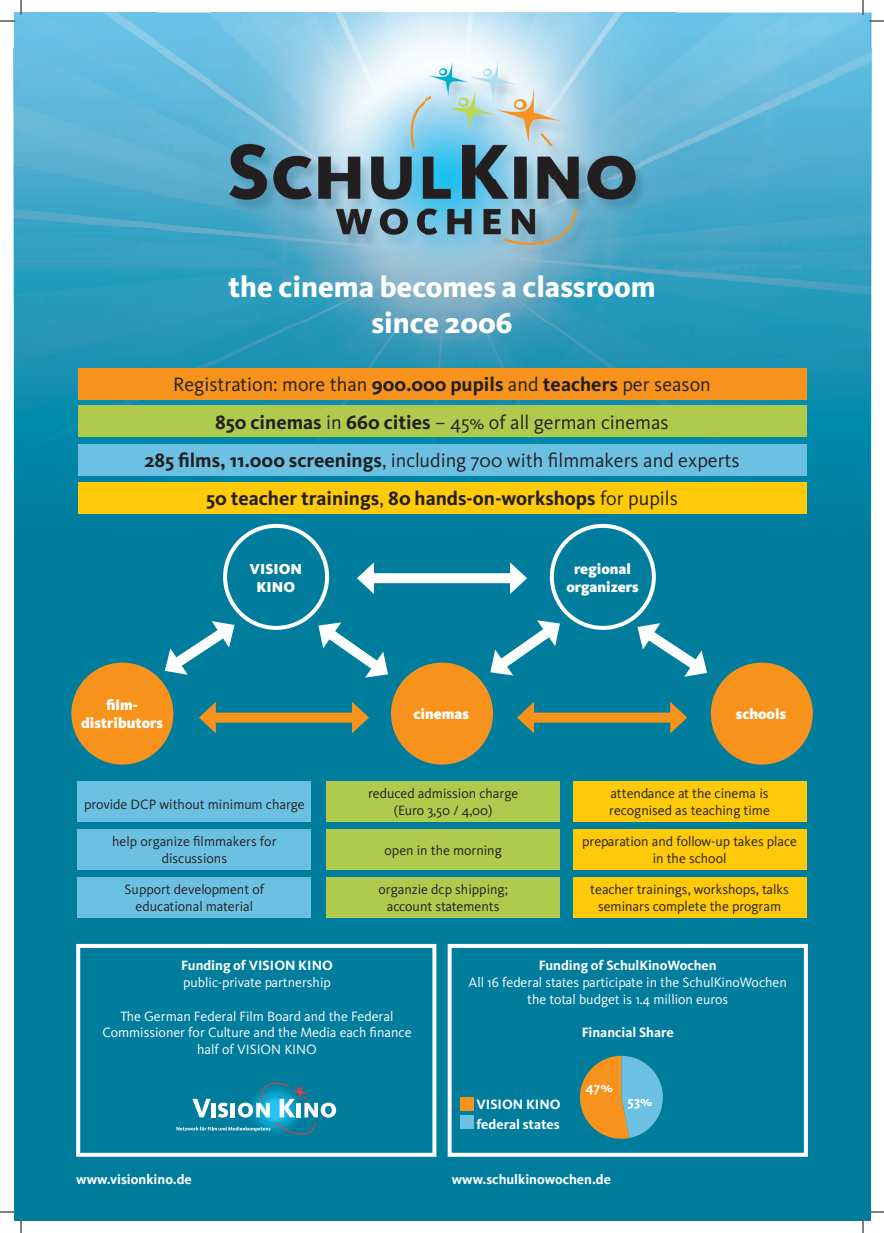
<style>
.page{position:relative;width:884px;height:1233px;background:#fff}
.page>*{position:absolute;margin:0;border:0;box-sizing:border-box;transform-origin:0 0}
.t1{font:800 30px/36px "Kievit";color:#fff;text-align:center}
.t2{font:20px/37.9px "Kievit";color:#231f20;text-align:center}
.t3{font:700 20px "Kievit";color:#231f20}
.t4{font:900 15px/18px "Kievit";color:#fff;text-align:center}
.t5{font:14px/16.8px "Kievit";color:#231f20;text-align:center}
.t6{font:14px/16.8px "Kievit";color:#fff;text-align:center}
.t7{font:700 14px/20.3px "Kievit";color:#fff}
.s1{font-weight:700}
.s2{font-weight:400}
</style>
<div class="page">
<div style="left:14px;top:13px;width:856px;height:1207px;background:#007c9d"></div>
<img style="left:22px;top:12px;width:190px;height:1px">
<img style="left:676px;top:12px;width:195px;height:36px">
<img style="left:692px;top:48px;width:179px;height:609px">
<img style="left:14px;top:13px;width:143px;height:501px">
<img style="left:157px;top:13px;width:55px;height:36px">
<img style="left:676px;top:13px;width:194px;height:36px">
<img style="left:157px;top:49px;width:36px;height:465px">
<img style="left:193px;top:323px;width:35px;height:276px">
<img style="left:657px;top:323px;width:35px;height:191px">
<img style="left:228px;top:399px;width:429px;height:231px">
<img style="left:212px;top:12px;width:464px;height:356px">
<img style="left:162px;top:37px;width:50px;height:286px">
<img style="left:676px;top:37px;width:17px;height:286px">
<div style="left:78px;top:368px;width:728px;height:31px;background:#f7931d"></div>
<div style="left:78px;top:406px;width:728px;height:31px;background:#b0ca4d"></div>
<div style="left:78px;top:444px;width:728px;height:31px;background:#6cc1e3"></div>
<div style="left:78px;top:781px;width:233px;height:40px;background:#6cc1e3"></div>
<div style="left:326px;top:781px;width:234px;height:40px;background:#b0ca4d"></div>
<div style="left:573px;top:781px;width:233px;height:40px;background:#feca0a"></div>
<div style="left:78px;top:829px;width:233px;height:40px;background:#6cc1e3"></div>
<div style="left:326px;top:829px;width:234px;height:40px;background:#b0ca4d"></div>
<div style="left:573px;top:829px;width:233px;height:40px;background:#feca0a"></div>
<div style="left:78px;top:877px;width:233px;height:41px;background:#6cc1e3"></div>
<div style="left:326px;top:877px;width:234px;height:41px;background:#b0ca4d"></div>
<div style="left:573px;top:877px;width:233px;height:41px;background:#feca0a"></div>
<div style="left:78px;top:482px;width:728px;height:31px;background:#feca0a"></div>
<div style="left:367px;top:573px;width:150px;height:10px;background:#fff"></div>
<svg style="left:357px;top:562px;width:17px;height:32px"></svg>
<svg style="left:510px;top:562px;width:17px;height:32px"></svg>
<svg style="left:485px;top:615px;width:80px;height:61px"></svg>
<svg style="left:165px;top:617px;width:75px;height:58px"></svg>
<div style="left:527px;top:712px;width:150px;height:10px;background:#f7931d"></div>
<svg style="left:517px;top:702px;width:17px;height:31px"></svg>
<svg style="left:670px;top:702px;width:17px;height:31px"></svg>
<div style="left:209px;top:712px;width:150px;height:10px;background:#f7931d"></div>
<svg style="left:199px;top:702px;width:17px;height:31px"></svg>
<svg style="left:352px;top:702px;width:17px;height:31px"></svg>
<div style="left:71px;top:662px;width:102px;height:102px;background:#f7931d;border-radius:50%"></div>
<div style="left:223px;top:524px;width:106px;height:106px;border:4px solid #fff;border-radius:50%"></div>
<div style="left:550px;top:524px;width:106px;height:106px;border:4px solid #fff;border-radius:50%"></div>
<div style="left:391px;top:662px;width:102px;height:102px;background:#f7931d;border-radius:50%"></div>
<div style="left:711px;top:662px;width:102px;height:102px;background:#f7931d;border-radius:50%"></div>
<svg style="left:313px;top:617px;width:80px;height:61px"></svg>
<svg style="left:632px;top:619px;width:80px;height:58px"></svg>
<svg style="left:76px;top:944px;width:360px;height:212px"></svg>
<div style="left:448px;top:944px;width:360px;height:212px;border:4px solid #fff"></div>
<svg style="left:176px;top:1080px;width:160px;height:57px"></svg>
<svg style="left:580px;top:1055px;width:83px;height:84px"></svg>
<div style="left:460px;top:1097px;width:13px;height:13px;background:#f7931d"></div>
<div style="left:460px;top:1115px;width:13px;height:13px;background:#6cc1e3"></div>
<svg style="left:0;top:1211px;width:15px;height:1px"></svg>
<svg style="left:869px;top:1211px;width:15px;height:1px"></svg>
<svg style="left:0;top:0;width:22px;height:22px"></svg>
<svg style="left:20px;top:1218px;width:2px;height:15px"></svg>
<svg style="left:862px;top:0;width:22px;height:22px"></svg>
<svg style="left:862px;top:1218px;width:2px;height:15px"></svg>
<h1 class="t1" style="left:228px;top:268px;width:429px">the cinema becomes a classroom since 2006</h1>
<h2 class="t2" style="left:144px;top:365px;width:597px">Registration: more than <span class="s1">900.000 pupils</span> and <span class="s1">teachers</span> per season<br><span class="s1">850 cinemas</span> in <span class="s1">660 cities</span> – 45% of all german cinemas<br><span class="s1">285 films, 11.000 screenings</span>, including 700 with filmmakers and experts</h2>
<h2 class="t3" style="left:206px;top:486px;width:473px">50 teacher trainings<span class="s2">,</span> 80 hands-on-workshops <span class="s2">for pupils</span></h2>
<p class="t4" style="left:81px;top:696px;width:83px">film&shy;distributors</p>
<p class="t4" style="left:250px;top:559px;width:54px">VISION<br>KINO</p>
<p class="t4" style="left:566px;top:559px;width:74px">regional organizers</p>
<p class="t4" style="left:413px;top:705px;width:57px">cinemas</p>
<p class="t4" style="left:736px;top:705px;width:52px">schools</p>
<p class="t5" style="left:84px;top:795px;width:222px">provide DCP without minimum charge</p>
<p class="t5" style="left:368px;top:785px;width:152px">reduced admission charge (Euro 3,50 / 4,00)</p>
<p class="t5" style="left:609px;top:785px;width:162px;text-align:left">attendance at the cinema is recognised as teaching time</p>
<p class="t5" style="left:112px;top:833px;width:166px">help organize filmmakers for discussions</p>
<p class="t5" style="left:385px;top:841px;width:119px">open in the morning</p>
<p class="t5" style="left:582px;top:833px;width:216px">preparation and follow-up takes place in the school</p>
<p class="t5" style="left:125px;top:881px;width:141px">Support development of educational material</p>
<p class="t5" style="left:378px;top:881px;width:131px">organzie dcp shipping; account statements</p>
<p class="t5" style="left:590px;top:881px;width:200px">teacher trainings, workshops, talks seminars complete the program</p>
<p class="t7" style="left:181px;top:955px;width:153px">Funding of VISION KINO</p>
<p class="t6" style="left:183px;top:973px;width:149px">public-private partnership</p>
<p class="t6" style="left:102px;top:1007px;width:311px">The German Federal Film Board and the Federal<br>Commissioner for Culture and the Media each finance half of VISION KINO</p>
<p class="t7" style="left:539px;top:955px;width:179px">Funding of SchulKinoWochen</p>
<p class="t6" style="left:468px;top:973px;width:320px">All 16 federal states participate in the SchulKinoWochen the total budget is 1.4 million euros</p>
<p class="t7" style="left:582px;top:1022px;width:93px">Financial Share</p>
<p class="t7" style="left:476px;top:1093px;width:86px">VISION KINO federal states</p>
<p class="t7" style="left:586px;top:1077px;width:29px">47%</p>
<p class="t7" style="left:627px;top:1091px;width:26px">53%</p>
<p class="t7" style="left:76px;top:1169px;width:117px">www.visionkino.de</p>
<p class="t7" style="left:452px;top:1169px;width:161px">www.schulkinowochen.de</p>
</div>
